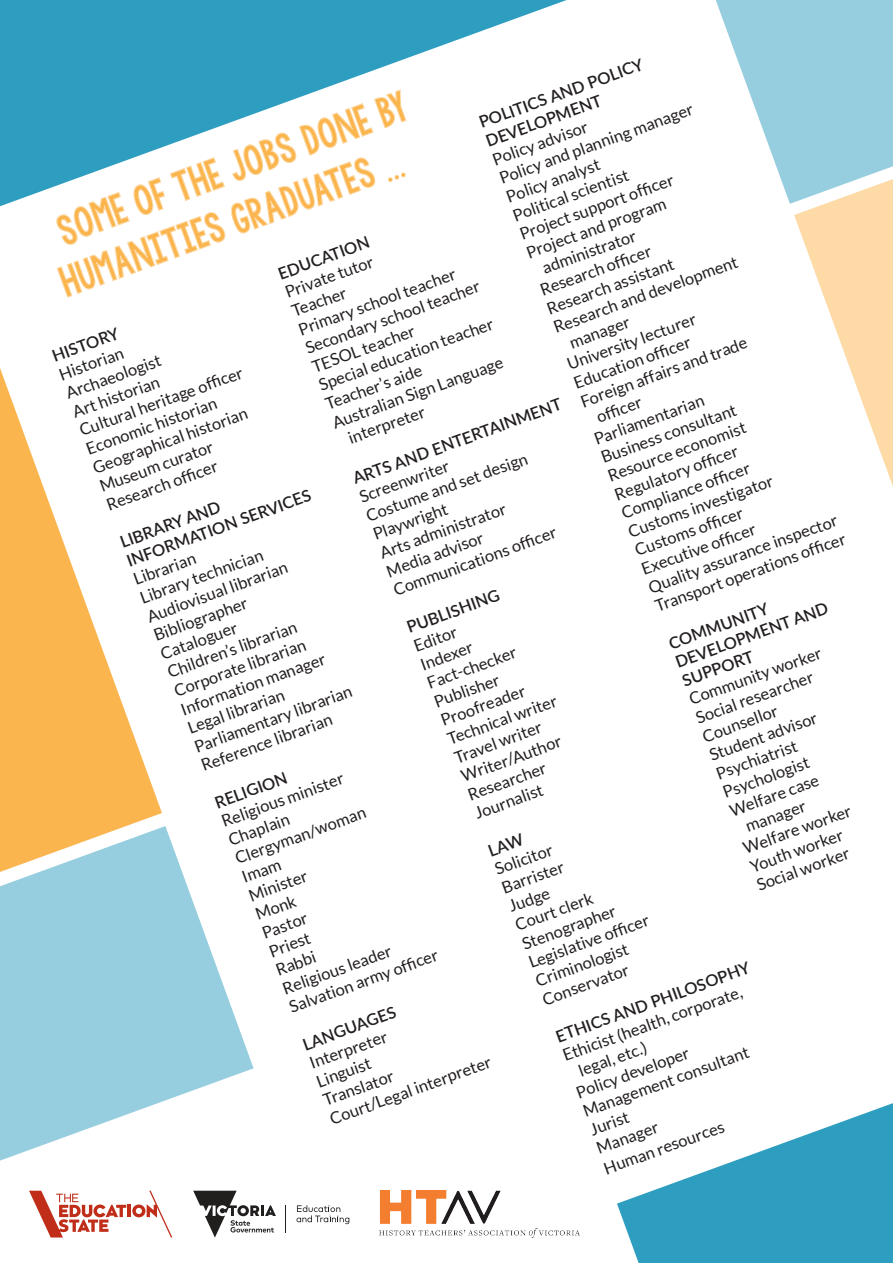
<style>
.page{position:relative;width:893px;height:1263px;background:#fff}
.page>*{position:absolute;margin:0;border:0;box-sizing:border-box;transform-origin:0 0}
.t1{font:42px/50.4px "KGLETHERGO";color:#fbb54e;text-align:center}
.t2{font:16.5px/19.8px "Lato";color:#231f20}
.t3{font:600 16.5px/19.8px "Lato";color:#231f20}
</style>
<div class="page">
<svg style="left:254px;top:1205px;width:22px;height:28px"></svg>
<svg style="left:296px;top:1205px;width:53px;height:19px"></svg>
<img style="left:380px;top:1191px;width:199px;height:46px">
<svg style="left:0;top:0;width:567px;height:206px"></svg>
<svg style="left:716px;top:0;width:177px;height:204px"></svg>
<svg style="left:0;top:368px;width:162px;height:458px;fill:#fbb54e"></svg>
<svg style="left:0;top:826px;width:254px;height:412px;fill:#96cedf"></svg>
<svg style="left:794px;top:122px;width:99px;height:364px"></svg>
<svg style="left:617px;top:1103px;width:276px;height:160px"></svg>
<p class="t3" style="left:476px;top:113px;width:175px;rotate:-20deg">Politics and policy development</p>
<h1 class="t1" style="left:35px;top:213px;width:387px;rotate:-20deg">Some of the jobs done by humanities graduates ...</h1>
<p class="t3" style="left:49px;top:346px;width:71px;rotate:-20deg">History</p>
<p class="t2" style="left:497px;top:169px;width:206px;rotate:-20deg">Policy and planning manager</p>
<p class="t2" style="left:490px;top:151px;width:102px;rotate:-20deg">Policy advisor</p>
<p class="t2" style="left:503px;top:188px;width:100px;rotate:-20deg">Policy analyst</p>
<p class="t2" style="left:510px;top:206px;width:123px;rotate:-20deg">Political scientist</p>
<p class="t2" style="left:517px;top:225px;width:164px;rotate:-20deg">Project support offi cer</p>
<p class="t2" style="left:524px;top:244px;width:149px;rotate:-20deg">Project and program</p>
<p class="t2" style="left:539px;top:259px;width:100px;rotate:-20deg">administrator</p>
<p class="t3" style="left:275px;top:264px;width:97px;rotate:-20deg">Education</p>
<p class="t2" style="left:537px;top:281px;width:119px;rotate:-20deg">Research offi cer</p>
<p class="t2" style="left:551px;top:318px;width:196px;rotate:-20deg">Research and development</p>
<p class="t2" style="left:544px;top:299px;width:136px;rotate:-20deg">Research assistant</p>
<p class="t2" style="left:282px;top:283px;width:95px;rotate:-20deg">Private tutor</p>
<p class="t2" style="left:296px;top:321px;width:168px;rotate:-20deg">Primary school teacher</p>
<p class="t2" style="left:303px;top:339px;width:186px;rotate:-20deg">Secondary school teacher</p>
<p class="t2" style="left:289px;top:302px;width:59px;rotate:-20deg">Teacher</p>
<p class="t2" style="left:564px;top:355px;width:137px;rotate:-20deg">University lecturer</p>
<p class="t2" style="left:567px;top:333px;width:65px;rotate:-20deg">manager</p>
<p class="t2" style="left:316px;top:376px;width:186px;rotate:-20deg">Special education teacher</p>
<p class="t2" style="left:309px;top:358px;width:110px;rotate:-20deg">TESOL teacher</p>
<p class="t2" style="left:571px;top:374px;width:125px;rotate:-20deg">Education offi cer</p>
<p class="t2" style="left:578px;top:393px;width:177px;rotate:-20deg">Foreign affairs and trade</p>
<p class="t2" style="left:56px;top:366px;width:174px;rotate:-20deg">Historian<br>Archaeologist<br>Art historian<br>Cultural heritage offi cer<br>Economic historian<br>Geographical historian<br>Museum curator<br>Research offi cer</p>
<p class="t2" style="left:330px;top:414px;width:182px;rotate:-20deg">Australian Sign Language</p>
<p class="t2" style="left:323px;top:395px;width:103px;rotate:-20deg">Teacher’s aide</p>
<p class="t2" style="left:591px;top:430px;width:117px;rotate:-20deg">Parliamentarian</p>
<p class="t3" style="left:350px;top:469px;width:222px;rotate:-20deg">Arts and entertainment</p>
<p class="t2" style="left:594px;top:408px;width:49px;rotate:-20deg">offi cer</p>
<p class="t2" style="left:598px;top:448px;width:145px;rotate:-20deg">Business consultant</p>
<p class="t2" style="left:345px;top:429px;width:82px;rotate:-20deg">interpreter</p>
<p class="t2" style="left:605px;top:467px;width:147px;rotate:-20deg">Resource economist</p>
<p class="t2" style="left:612px;top:486px;width:132px;rotate:-20deg">Regulatory offi cer</p>
<p class="t2" style="left:357px;top:488px;width:174px;rotate:-20deg">Screenwriter<br>Costume and set design<br>Playwright<br>Arts administrator<br>Media advisor<br>Communications offi cer</p>
<p class="t2" style="left:618px;top:504px;width:137px;rotate:-20deg">Compliance offi cer</p>
<p class="t2" style="left:625px;top:523px;width:155px;rotate:-20deg">Customs investigator</p>
<p class="t3" style="left:117px;top:532px;width:196px;rotate:-20deg">Library and<br>Information Services</p>
<p class="t2" style="left:632px;top:541px;width:115px;rotate:-20deg">Customs offi cer</p>
<p class="t2" style="left:646px;top:579px;width:202px;rotate:-20deg">Quality assurance inspector</p>
<p class="t2" style="left:639px;top:560px;width:122px;rotate:-20deg">Executive offi cer</p>
<p class="t2" style="left:652px;top:597px;width:203px;rotate:-20deg">Transport operations offi cer</p>
<p class="t2" style="left:131px;top:570px;width:168px;rotate:-20deg">Librarian<br>Library technician<br>Audiovisual librarian<br>Bibliographer<br>Cataloguer<br>Children’s librarian<br>Corporate librarian<br>Information manager<br>Legal librarian<br>Parliamentary librarian<br>Reference librarian</p>
<p class="t3" style="left:212px;top:793px;width:77px;rotate:-20deg">Religion</p>
<p class="t3" style="left:404px;top:618px;width:99px;rotate:-20deg">Publish ing</p>
<p class="t3" style="left:666px;top:634px;width:163px;rotate:-20deg">Community development and supp ort</p>
<p class="t2" style="left:411px;top:637px;width:117px;rotate:-20deg">Editor<br>Indexer<br>Fact-checker<br>Publisher<br>Proofreader<br>Technical writer<br>Travel writer<br>Writer/Author<br>Researcher<br>Journalist</p>
<p class="t2" style="left:492px;top:860px;width:128px;rotate:-20deg">Solicitor<br>Barrister<br>Judge<br>Court clerk<br>Stenographer<br>Legislative offi cer<br>Criminologist<br>Conservator</p>
<p class="t2" style="left:686px;top:690px;width:141px;rotate:-20deg">Community worker</p>
<p class="t2" style="left:693px;top:709px;width:125px;rotate:-20deg">Social researcher</p>
<p class="t2" style="left:700px;top:727px;width:80px;rotate:-20deg">Counsellor</p>
<p class="t2" style="left:707px;top:746px;width:115px;rotate:-20deg">Student advisor</p>
<p class="t2" style="left:713px;top:765px;width:87px;rotate:-20deg">Psychiatrist</p>
<p class="t2" style="left:720px;top:783px;width:92px;rotate:-20deg">Psychologist</p>
<p class="t2" style="left:219px;top:812px;width:159px;rotate:-20deg">Religious minister<br>Chaplain<br>Clergyman/woman<br>Imam<br>Minister<br>Monk<br>Pastor<br>Priest<br>Rabbi<br>Religious leader<br>Salvation army offi cer</p>
<p class="t2" style="left:727px;top:802px;width:95px;rotate:-20deg">Welfare case</p>
<p class="t2" style="left:743px;top:817px;width:65px;rotate:-20deg">manager</p>
<p class="t2" style="left:740px;top:839px;width:115px;rotate:-20deg">Welfare worker</p>
<p class="t2" style="left:747px;top:858px;width:99px;rotate:-20deg">Youth worker</p>
<p class="t2" style="left:754px;top:876px;width:99px;rotate:-20deg">Social worker</p>
<p class="t3" style="left:553px;top:1027px;width:207px;rotate:-20deg">Eth ics and Ph ilosoph y</p>
<p class="t2" style="left:560px;top:1046px;width:191px;rotate:-20deg">Ethicist (health, corporate,</p>
<p class="t3" style="left:300px;top:1035px;width:99px;rotate:-20deg">Languages</p>
<p class="t2" style="left:307px;top:1054px;width:172px;rotate:-20deg">Interpreter<br>Linguist<br>Translator<br>Court/Legal interpreter</p>
<p class="t2" style="left:576px;top:1062px;width:73px;rotate:-20deg">legal, etc.)</p>
<p class="t2" style="left:580px;top:1102px;width:177px;rotate:-20deg">Management consultant</p>
<p class="t2" style="left:573px;top:1083px;width:121px;rotate:-20deg">Policy developer</p>
<p class="t2" style="left:587px;top:1121px;width:42px;rotate:-20deg">Jurist</p>
<p class="t2" style="left:601px;top:1160px;width:128px;rotate:-20deg">Human resources</p>
<p class="t2" style="left:594px;top:1139px;width:66px;rotate:-20deg">Manager</p>
</div>
